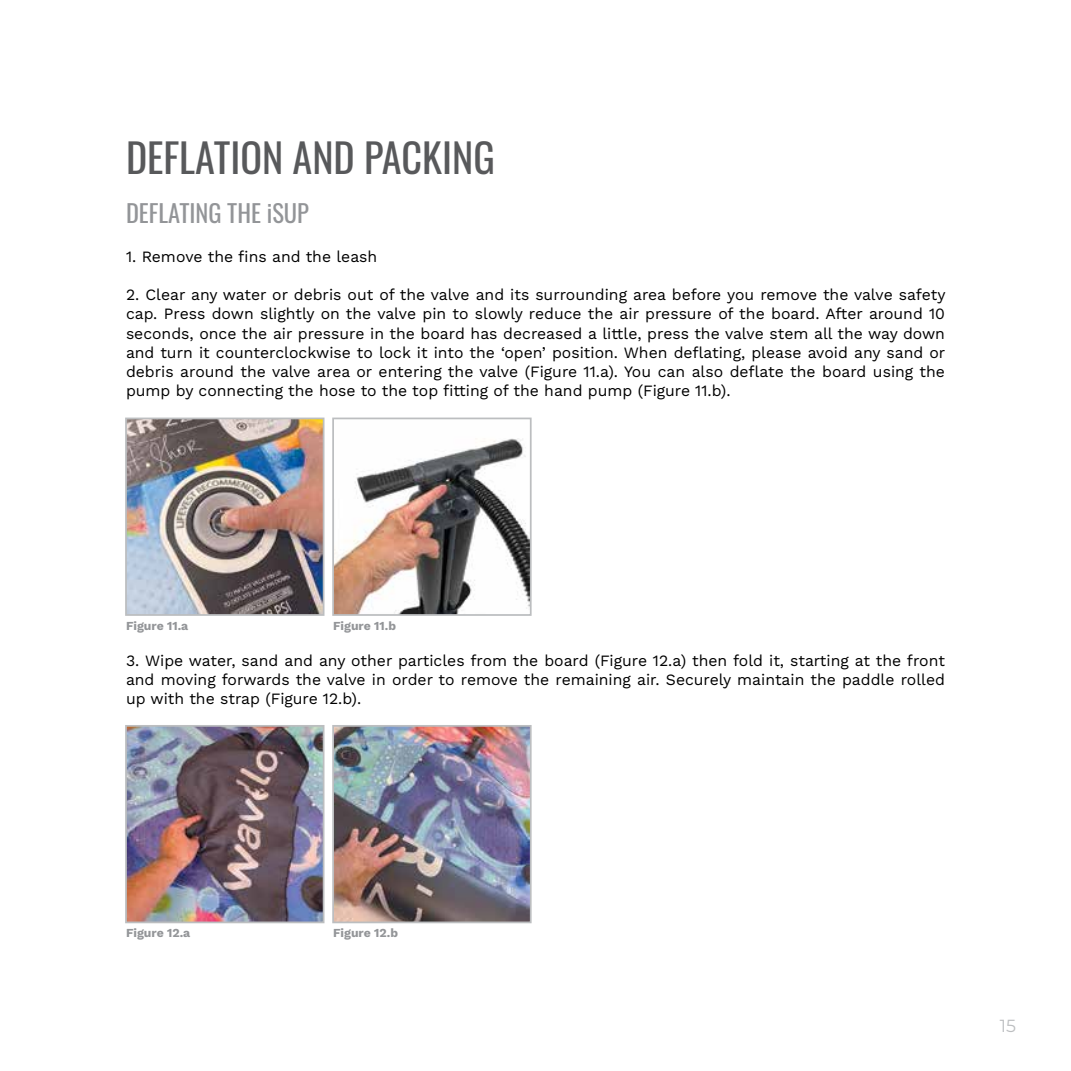
<style>
.page{position:relative;width:1071px;height:1071px;background:#fff}
.page>*{position:absolute;margin:0;border:0;box-sizing:border-box;transform-origin:0 0}
.t1{font:40.25px "Oswald";color:#58595b}
.t2{font:24.5px "Oswald";color:#939598}
.t3{font:17.5px "Montserrat";color:#bcbec0}
.t4{font:15.75px/19.2px "Work Sans";color:#000;text-align:justify}
.t5{font:700 12.25px "Work Sans";color:#939598}
</style>
<div class="page">
<img style="left:128px;top:421px;width:193px;height:192px">
<div style="left:125px;top:418px;width:199px;height:198px;border:2px solid #bcbec0"></div>
<img style="left:335px;top:438px;width:194px;height:175px">
<div style="left:332px;top:418px;width:200px;height:198px;border:2px solid #bcbec0"></div>
<img style="left:128px;top:728px;width:193px;height:192px">
<div style="left:125px;top:725px;width:199px;height:198px;border:2px solid #bcbec0"></div>
<img style="left:335px;top:728px;width:194px;height:192px">
<div style="left:332px;top:725px;width:200px;height:198px;border:2px solid #bcbec0"></div>
<h1 class="t1" style="left:126px;top:122px;width:370px">DEFLATION AND PACKING</h1>
<h2 class="t2" style="left:126px;top:191px;width:185px">DEFLATING THE iSUP</h2>
<p class="t4" style="left:126px;top:246px;width:253px">1. Remove the fins and the leash</p>
<p class="t4" style="left:126px;top:284px;width:821px">2. Clear any water or debris out of the valve and its surrounding area before you remove the valve safety cap. Press down slightly on the valve pin to slowly reduce the air pressure of the board. After around 10 seconds, once the air pressure in the board has decreased a little, press the valve stem all the way down and turn it counterclockwise to lock it into the ‘open’ position. When deflating, please avoid any sand or debris around the valve area or entering the valve (Figure 11.a). You can also deflate the board using the pump by connecting the hose to the top fitting of the hand pump (Figure 11.b).</p>
<p class="t5" style="left:126px;top:616px;width:64px">Figure 11.a</p>
<p class="t5" style="left:333px;top:616px;width:64px">Figure 11.b</p>
<p class="t4" style="left:126px;top:650px;width:821px">3. Wipe water, sand and any other particles from the board (Figure 12.a) then fold it, starting at the front and moving forwards the valve in order to remove the remaining air. Securely maintain the paddle rolled up with the strap (Figure 12.b).</p>
<p class="t5" style="left:126px;top:923px;width:66px">Figure 12.a</p>
<p class="t5" style="left:333px;top:923px;width:67px">Figure 12.b</p>
<p class="t3" style="left:1000px;top:1014px;width:18px">15</p>
</div>
